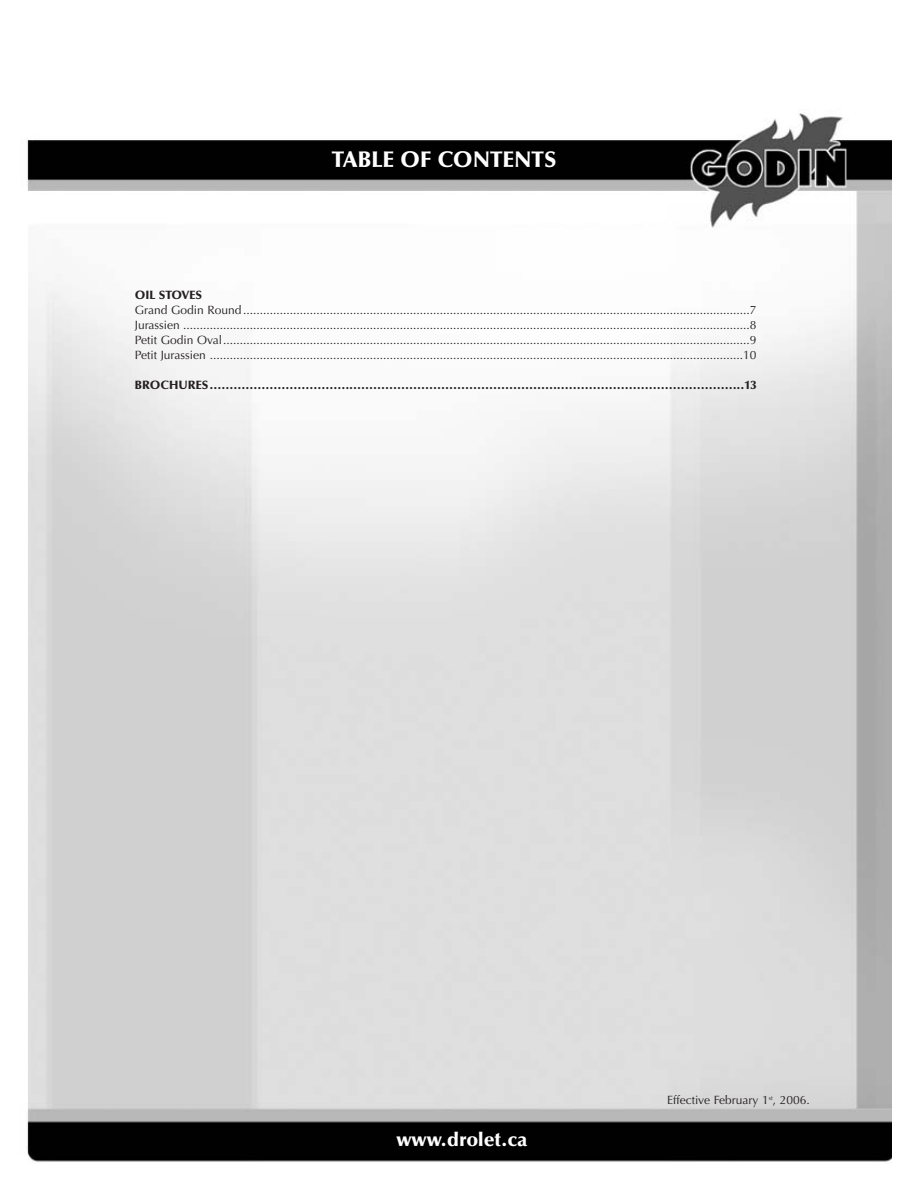
<style>
.page{position:relative;width:918px;height:1188px;background:#fff}
.page>*{position:absolute;margin:0;border:0;box-sizing:border-box;transform-origin:0 0}
.t1{font:900 22.5px "Optima";color:#fff}
.t2{font:900 19.5px "Optima";color:#fff}
.t3{font:12px/15px "Optima";color:#231f20;text-align:justify}
.t4{font:900 12px "Optima";color:#231f20}
</style>
<div class="page">
<img style="left:27px;top:112px;width:865px;height:1050px">
<h1 class="t1" style="left:332px;top:150px;width:226px">TABLE OF CONTENTS</h1>
<p class="t4" style="left:135px;top:290px;width:69px">OIL STOVES</p>
<p class="t3" style="left:135px;top:304px;width:623px">Grand Godin Round ........................................................................................................................................................7<br>Jurassien ..........................................................................................................................................................................8<br>Petit Godin Oval..............................................................................................................................................................9<br>Petit Jurassien ................................................................................................................................................................10</p>
<p class="t4" style="left:135px;top:380px;width:623px">BROCHURES......................................................................................................................................13</p>
<h2 class="t2" style="left:396px;top:1132px;width:132px">www.drolet.ca</h2>
<p class="t3" style="left:667px;top:1094px;width:144px">Effective February 1<sup>st</sup>, 2006.</p>
</div>
